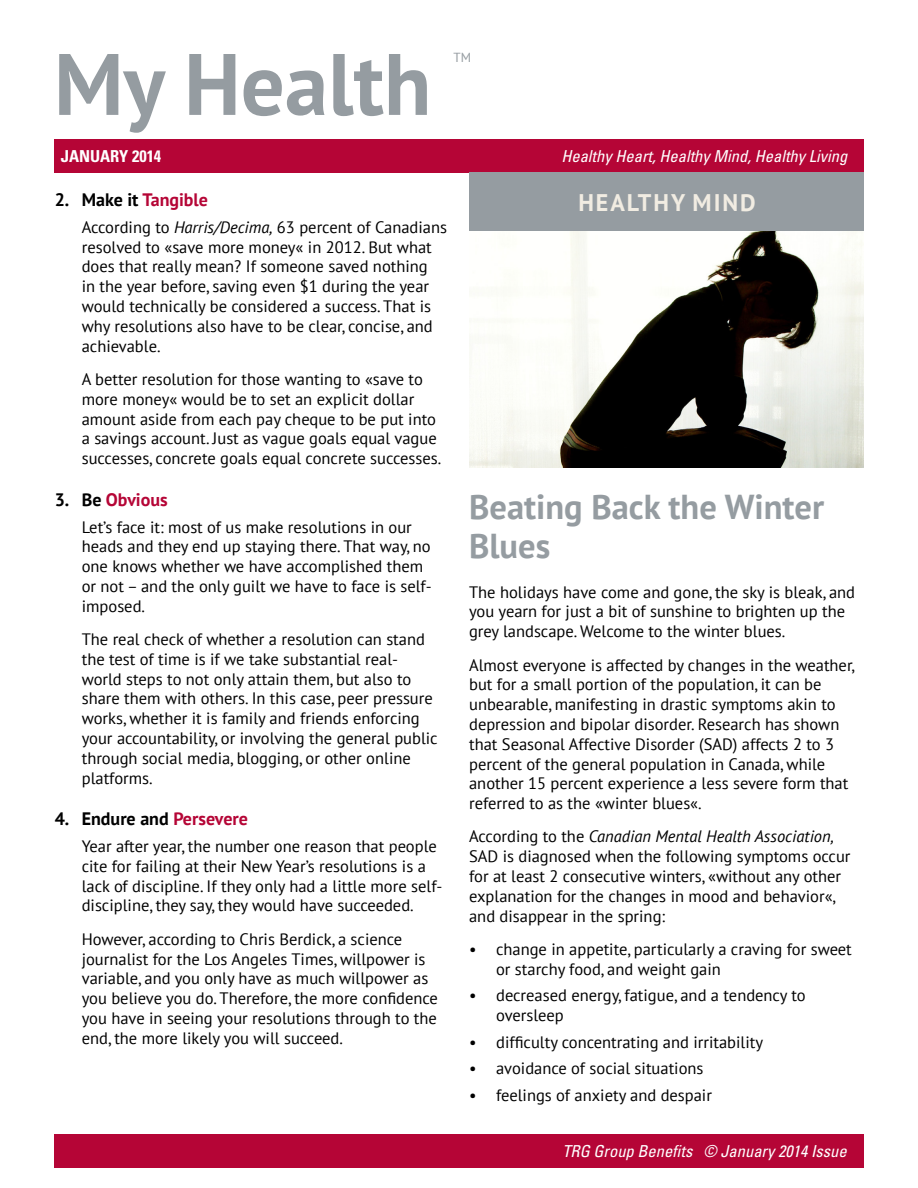
<style>
.page{position:relative;width:918px;height:1188px;background:#fff}
.page>*{position:absolute;margin:0;border:0;box-sizing:border-box;transform-origin:0 0}
.t1{font:700 87px "PT Sans";color:#959ca1}
.t2{font:700 34.5px/39px "PT Sans";color:#959ca1}
.t3{font:700 24px "PT Sans";letter-spacing:.08em;color:#f1ece2}
.t4{font:700 18px "PT Sans";color:#000}
.t5{font:700 18px "PT Sans";color:#b50536}
.t6{font:16.5px/19.8px "PT Sans";color:#000}
.t7{font:italic condensed 16.5px "Univers";color:#fff}
.t8{font:700 condensed 16.5px "Univers";color:#fff}
.t9{font:13.05px "PT Sans";color:#959ca1}
.s1{color:#b50536}
.s2{font-style:italic}
.s3{color:#000}
</style>
<div class="page">
<div style="left:54px;top:139px;width:810px;height:34px;background:#b50536"></div>
<div style="left:54px;top:1134px;width:810px;height:34px;background:#b50536"></div>
<div style="left:470px;top:173px;width:394px;height:58px;background:#959ca1"></div>
<img style="left:470px;top:231px;width:393px;height:237px">
<h1 class="t1" style="left:54px;top:27px;width:379px">My Health</h1>
<p class="t9" style="left:453px;top:49px;width:19px">TM</p>
<p class="t8" style="left:61px;top:146px;width:102px">JANUARY 2014</p>
<p class="t7" style="left:561px;top:146px;width:287px">Healthy Heart, Healthy Mind, Healthy Living</p>
<p class="t4" style="left:55px;top:188px;width:155px">2. Make it <span class="s1">Tangible</span></p>
<p class="t6" style="left:82px;top:217px;width:367px">According to <span class="s2">Harris/Decima,</span> 63 percent of Canadians resolved to «save more money« in 2012. But what does that really mean? If someone saved nothing<br>in the year before, saving even $1 during the year would technically be considered a success. That is why resolutions also have to be clear, concise, and achievable.</p>
<p class="t6" style="left:82px;top:369px;width:361px">A better resolution for those wanting to «save to more money« would be to set an explicit dollar amount aside from each pay cheque to be put into a savings account. Just as vague goals equal vague successes, concrete goals equal concrete successes.</p>
<p class="t5" style="left:55px;top:488px;width:114px"><span class="s3">3. Be</span> Obvious</p>
<p class="t6" style="left:82px;top:516px;width:352px">Let’s face it: most of us make resolutions in our heads and they end up staying there. That way, no one knows whether we have accomplished them or not – and the only guilt we have to face is self&shy;imposed.</p>
<p class="t6" style="left:82px;top:629px;width:358px">The real check of whether a resolution can stand the test of time is if we take substantial real&shy;world steps to not only attain them, but also to share them with others. In this case, peer pressure works, whether it is family and friends enforcing your accountability, or involving the general public through social media, blogging, or other online platforms.</p>
<p class="t4" style="left:55px;top:807px;width:195px">4. Endure and <span class="s1">Persevere</span></p>
<p class="t6" style="left:82px;top:836px;width:362px">Year after year, the number one reason that people cite for failing at their New Year’s resolutions is a lack of discipline. If they only had a little more self&shy;discipline, they say, they would have succeeded.</p>
<p class="t6" style="left:82px;top:929px;width:358px">However, according to Chris Berdick, a science journalist for the Los Angeles Times, willpower is variable, and you only have as much willpower as you believe you do. Therefore, the more confidence you have in seeing your resolutions through to the end, the more likely you will succeed.</p>
<p class="t3" style="left:578px;top:186px;width:179px">HEALTHY MIND</p>
<p class="t2" style="left:469px;top:486px;width:357px">Beating Back the Winter<br>Blues</p>
<p class="t6" style="left:469px;top:582px;width:388px">The holidays have come and gone, the sky is bleak, and you yearn for just a bit of sunshine to brighten up the grey landscape. Welcome to the winter blues.</p>
<p class="t6" style="left:469px;top:655px;width:387px">Almost everyone is affected by changes in the weather, but for a small portion of the population, it can be unbearable, manifesting in drastic symptoms akin to depression and bipolar disorder. Research has shown that Seasonal Affective Disorder (SAD) affects 2 to 3 percent of the general population in Canada, while another 15 percent experience a less severe form that referred to as the «winter blues«.</p>
<p class="t6" style="left:469px;top:826px;width:383px">According to the <span class="s2">Canadian Mental Health Association, </span>SAD is diagnosed when the following symptoms occur for at least 2 consecutive winters, «without any other explanation for the changes in mood and behavior«, and disappear in the spring:</p>
<p class="t6" style="left:496px;top:939px;width:357px;text-indent:-27px">• change in appetite, particularly a craving for sweet or starchy food, and weight gain</p>
<p class="t6" style="left:496px;top:985px;width:311px;text-indent:-27px">• decreased energy, fatigue, and a tendency to oversleep</p>
<p class="t6" style="left:469px;top:1032px;width:296px">• difficulty concentrating and irritability</p>
<p class="t6" style="left:469px;top:1058px;width:236px">• avoidance of social situations</p>
<p class="t6" style="left:469px;top:1085px;width:244px">• feelings of anxiety and despair</p>
<p class="t7" style="left:562px;top:1141px;width:286px">TRG Group Benefits © January 2014 Issue</p>
</div>
